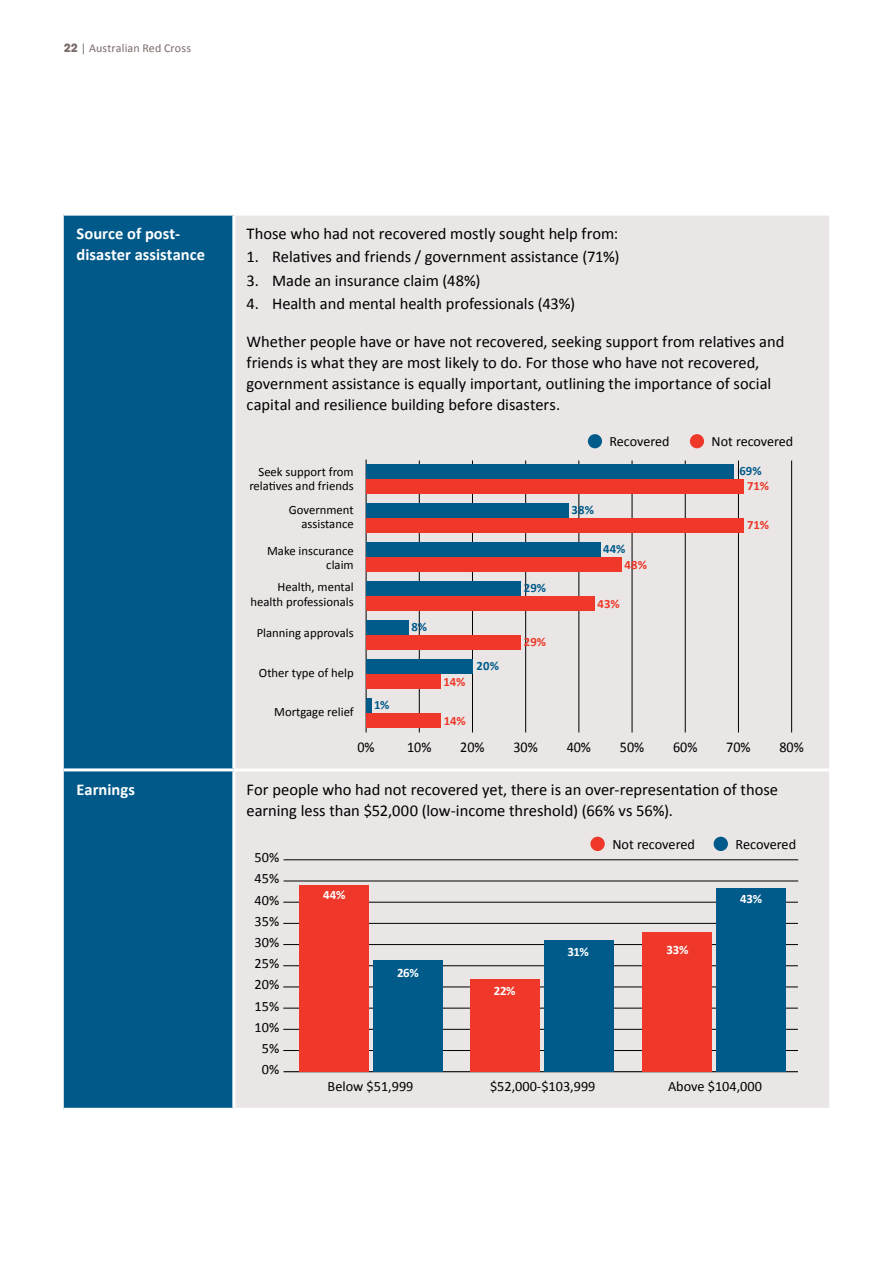
<style>
.page{position:relative;width:893px;height:1263px;background:#fff}
.page>*{position:absolute;margin:0;border:0;box-sizing:border-box;transform-origin:0 0}
.BODY{font:16.5px/21px "Calibri";color:#000}
.BODY-2{font:700 16.5px/21px "Calibri";letter-spacing:.005em;color:#fff}
.t1{font:14.85px "Calibri";color:#000;scale:.95 1}
.t2{font:14.25px "Calibri";color:#000}
.t3{font:14.1px "Calibri";letter-spacing:-.005em;color:#000}
.t4{font:700 12.9px "Calibri";letter-spacing:-.015em;color:#fff}
.t5{font:12.75px/14.1px "Calibri";color:#000;text-align:right}
.t6{font:700 12.75px/15.3px "Calibri";color:#005a8a}
.t7{font:700 12.75px "Calibri";letter-spacing:-.005em;color:#ef3829}
.t8{font:12px "Calibri";letter-spacing:.01em;color:#7a6b69}
.s1{font-family:"AG Book Rounded";font-weight:700}
.s2{color:#ef3829}
</style>
<div class="page">
<div style="left:64px;top:216px;width:168px;height:892px;background:#005989"></div>
<div style="left:235px;top:216px;width:594px;height:892px;background:#e9e6e5"></div>
<hr style="left:64px;top:768px;width:170px;height:3px;background:#fff">
<hr style="left:234px;top:768px;width:595px;height:3px;background:#fff">
<div style="left:690px;top:434px;width:14px;height:14px;background:#ef3829;border-radius:50%"></div>
<div style="left:588px;top:434px;width:14px;height:14px;background:#005a8a;border-radius:50%"></div>
<hr style="left:419px;top:460px;width:1px;height:272px;background:#000">
<hr style="left:472px;top:460px;width:1px;height:272px;background:#000">
<hr style="left:525px;top:460px;width:1px;height:272px;background:#000">
<hr style="left:579px;top:460px;width:1px;height:272px;background:#000">
<hr style="left:632px;top:460px;width:1px;height:272px;background:#000">
<hr style="left:685px;top:460px;width:1px;height:272px;background:#000">
<hr style="left:738px;top:460px;width:1px;height:272px;background:#000">
<hr style="left:791px;top:460px;width:1px;height:272px;background:#000">
<hr style="left:366px;top:460px;width:1px;height:272px;background:#000">
<div style="left:366px;top:480px;width:378px;height:14px;background:#ef3829"></div>
<div style="left:366px;top:519px;width:378px;height:14px;background:#ef3829"></div>
<div style="left:366px;top:558px;width:255px;height:14px;background:#ef3829"></div>
<div style="left:366px;top:597px;width:229px;height:14px;background:#ef3829"></div>
<div style="left:366px;top:636px;width:154px;height:14px;background:#ef3829"></div>
<div style="left:366px;top:675px;width:75px;height:14px;background:#ef3829"></div>
<div style="left:366px;top:714px;width:75px;height:14px;background:#ef3829"></div>
<div style="left:366px;top:464px;width:367px;height:14px;background:#005a8a"></div>
<div style="left:366px;top:503px;width:202px;height:14px;background:#005a8a"></div>
<div style="left:366px;top:542px;width:234px;height:14px;background:#005a8a"></div>
<div style="left:366px;top:581px;width:154px;height:14px;background:#005a8a"></div>
<div style="left:366px;top:620px;width:43px;height:14px;background:#005a8a"></div>
<div style="left:366px;top:659px;width:106px;height:14px;background:#005a8a"></div>
<div style="left:366px;top:698px;width:5px;height:14px;background:#005a8a"></div>
<hr style="left:284px;top:1071px;width:514px;height:1px;background:#000">
<hr style="left:283px;top:987px;width:515px;height:1px;background:#000">
<hr style="left:283px;top:1029px;width:515px;height:1px;background:#000">
<hr style="left:283px;top:1008px;width:515px;height:1px;background:#000">
<hr style="left:283px;top:1050px;width:515px;height:1px;background:#000">
<hr style="left:283px;top:965px;width:515px;height:1px;background:#000">
<hr style="left:283px;top:944px;width:515px;height:1px;background:#000">
<hr style="left:283px;top:923px;width:515px;height:1px;background:#000">
<hr style="left:283px;top:902px;width:515px;height:1px;background:#000">
<hr style="left:284px;top:881px;width:514px;height:1px;background:#000">
<hr style="left:284px;top:859px;width:514px;height:1px;background:#000">
<div style="left:373px;top:960px;width:70px;height:112px;background:#005a8a"></div>
<div style="left:545px;top:940px;width:69px;height:132px;background:#005a8a"></div>
<div style="left:716px;top:888px;width:69px;height:184px;background:#005a8a"></div>
<div style="left:299px;top:885px;width:69px;height:187px;background:#ef3829"></div>
<div style="left:470px;top:979px;width:70px;height:93px;background:#ef3829"></div>
<div style="left:642px;top:932px;width:69px;height:140px;background:#ef3829"></div>
<div style="left:714px;top:837px;width:14px;height:14px;background:#005a8a;border-radius:7px"></div>
<div style="left:590px;top:837px;width:15px;height:14px;background:#ef3829;border-radius:7px"></div>
<p class="t8" style="left:64px;top:40px;width:129px"><span class="s1">22</span> | Australian Red Cross</p>
<p class="BODY-2" style="left:77px;top:223px;width:130px">Source of post&shy;disaster assistance</p>
<p class="BODY" style="left:247px;top:222px;width:373px">Those who had not recovered mostly sought help from:</p>
<p class="BODY" style="left:247px;top:246px;width:374px">1. Relatives and friends / government assistance (71%)</p>
<p class="BODY" style="left:247px;top:269px;width:235px">3. Made an insurance claim (48%)</p>
<p class="BODY" style="left:247px;top:292px;width:330px">4. Health and mental health professionals (43%)</p>
<p class="BODY" style="left:247px;top:330px;width:539px">Whether people have or have not recovered, seeking support from relatives and friends is what they are most likely to do. For those who have not recovered, government assistance is equally important, outlining the importance of social capital and resilience building before disasters.</p>
<p class="t3" style="left:610px;top:432px;width:62px">Recovered</p>
<p class="t3" style="left:712px;top:432px;width:83px">Not recovered</p>
<p class="t5" style="left:249px;top:464px;width:106px">Seek support from relatives and friends</p>
<p class="t5" style="left:289px;top:502px;width:66px">Government assistance</p>
<p class="t5" style="left:267px;top:543px;width:88px">Make inscurance claim</p>
<p class="t5" style="left:250px;top:579px;width:105px">Health, mental health professionals</p>
<p class="t5" style="left:257px;top:625px;width:99px">Planning approvals</p>
<p class="t5" style="left:259px;top:665px;width:96px">Other type of help</p>
<p class="t5" style="left:274px;top:704px;width:81px">Mortgage relief</p>
<p class="t6" style="left:374px;top:697px;width:17px">1%</p>
<p class="t6" style="left:411px;top:619px;width:17px">8%</p>
<p class="t7" style="left:443px;top:673px;width:23px">14%</p>
<p class="t6" style="left:477px;top:658px;width:24px">20%</p>
<p class="t7" style="left:444px;top:712px;width:23px">14%</p>
<p class="t6" style="left:524px;top:580px;width:24px">29%</p>
<p class="t7" style="left:524px;top:634px;width:24px">29%</p>
<p class="t6" style="left:572px;top:502px;width:24px">38%</p>
<p class="t6" style="left:625px;top:542px;width:24px;text-indent:-21px">44%<br><span class="s2">48%</span></p>
<p class="t7" style="left:597px;top:595px;width:24px">43%</p>
<p class="t6" style="left:747px;top:463px;width:23px;text-indent:-8px">69%<br><span class="s2">71%</span></p>
<p class="t7" style="left:747px;top:517px;width:23px">71%</p>
<p class="t1" style="left:357px;top:738px;width:20px">0%</p>
<p class="t1" style="left:407px;top:738px;width:27px">10%</p>
<p class="t1" style="left:460px;top:738px;width:27px">20%</p>
<p class="t1" style="left:513px;top:738px;width:27px">30%</p>
<p class="t1" style="left:567px;top:738px;width:27px">40%</p>
<p class="t1" style="left:620px;top:738px;width:27px">50%</p>
<p class="t1" style="left:673px;top:738px;width:27px">60%</p>
<p class="t1" style="left:726px;top:738px;width:27px">70%</p>
<p class="t1" style="left:779px;top:738px;width:27px">80%</p>
<p class="BODY-2" style="left:77px;top:779px;width:60px">Earnings</p>
<p class="BODY" style="left:247px;top:778px;width:533px">For people who had not recovered yet, there is an over-representation of those earning less than $52,000 (low-income threshold) (66% vs 56%).</p>
<p class="t2" style="left:255px;top:849px;width:26px">50%</p>
<p class="t2" style="left:255px;top:870px;width:26px">45%</p>
<p class="t2" style="left:255px;top:891px;width:26px">40%</p>
<p class="t2" style="left:255px;top:912px;width:26px">35%</p>
<p class="t2" style="left:255px;top:933px;width:26px">30%</p>
<p class="t2" style="left:255px;top:954px;width:26px">25%</p>
<p class="t2" style="left:255px;top:976px;width:26px">20%</p>
<p class="t2" style="left:255px;top:1018px;width:26px">10%</p>
<p class="t2" style="left:255px;top:997px;width:26px">15%</p>
<p class="t2" style="left:262px;top:1039px;width:19px">5%</p>
<p class="t2" style="left:262px;top:1060px;width:19px">0%</p>
<p class="t4" style="left:323px;top:886px;width:24px">44%</p>
<p class="t4" style="left:397px;top:965px;width:23px">26%</p>
<p class="t4" style="left:494px;top:982px;width:23px">22%</p>
<p class="t2" style="left:612px;top:835px;width:84px">Not recovered</p>
<p class="t2" style="left:735px;top:835px;width:62px">Recovered</p>
<p class="t4" style="left:568px;top:944px;width:23px">31%</p>
<p class="t4" style="left:667px;top:942px;width:23px">33%</p>
<p class="t4" style="left:740px;top:890px;width:23px">43%</p>
<p class="t2" style="left:328px;top:1077px;width:87px">Below $51,999</p>
<p class="t2" style="left:490px;top:1077px;width:107px">$52,000-$103,999</p>
<p class="t2" style="left:668px;top:1077px;width:95px">Above $104,000</p>
</div>
